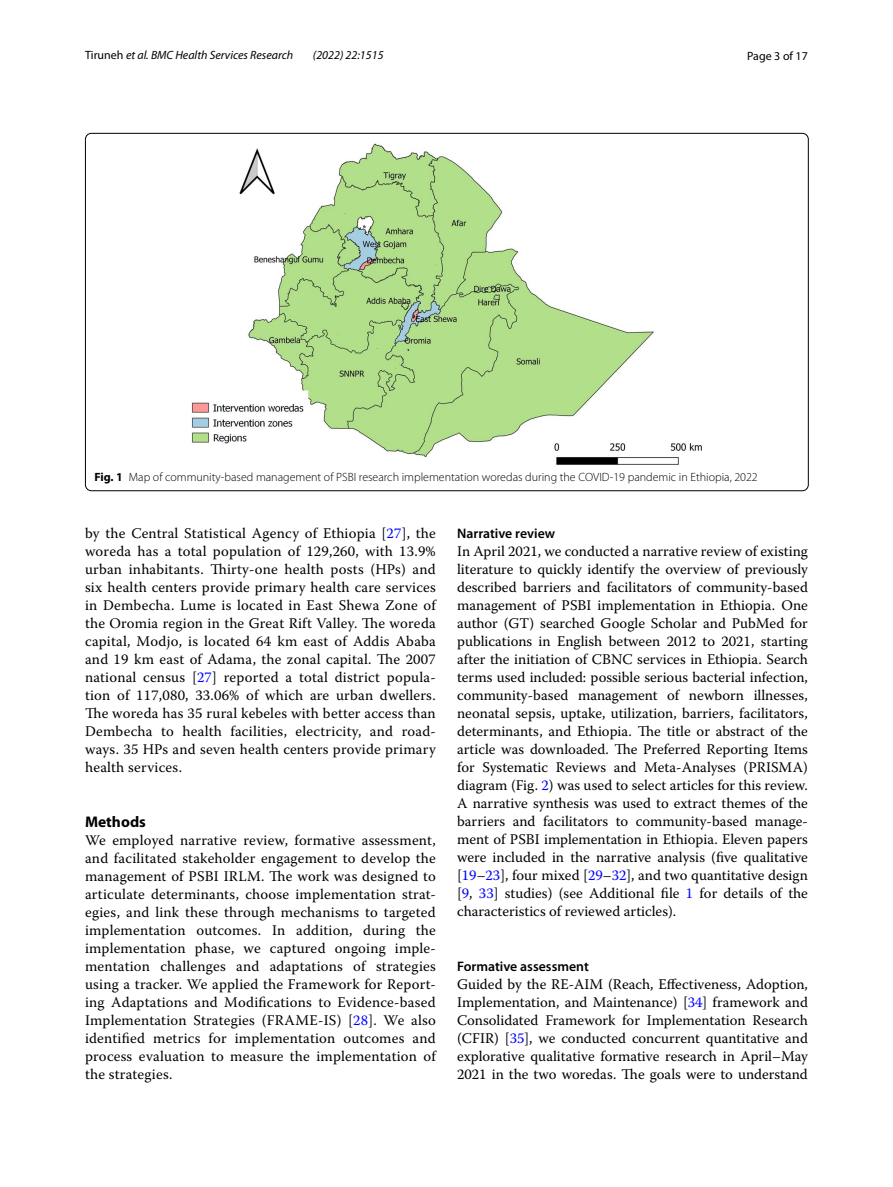
<style>
.page{position:relative;width:893px;height:1187px;background:#fff}
.page>*{position:absolute;margin:0;border:0;box-sizing:border-box;transform-origin:0 0}
.t1{font:700 15.45px "Myriad Pro";color:#000}
.t2{font:14.7px/18px "Warnock Pro";letter-spacing:.01em;color:#000;text-align:justify}
.t3{font:600 13.8px "Myriad Pro";color:#000}
.t4{font:300 12px "Myriad Pro";color:#000}
.t5{font:italic 12px "Myriad Pro";color:#000}
.t6{font:12px "Myriad Pro";color:#000}
.s1{font-style:normal}
.s2{font-weight:700}
.s3{color:#00f}
</style>
<div class="page">
<img style="left:192px;top:142px;width:510px;height:323px">
<p class="t5" style="left:85px;top:48px;width:210px"><span class="s1">Tiruneh</span> et al. BMC Health Services Research</p>
<p class="t5" style="left:313px;top:48px;width:72px">(2022) 22:1515</p>
<p class="t6" style="left:747px;top:48px;width:62px">Page 3 of 17</p>
<p class="t4" style="left:94px;top:470px;width:665px"><span class="s2">Fig. 1</span> Map of community-based management of PSBI research implementation woredas during the COVID-19 pandemic in Ethiopia, 2022</p>
<p class="t2" style="left:85px;top:524px;width:352px">by the Central Statistical Agency of Ethiopia [<span class="s3">27</span>], the woreda has a total population of 129,260, with 13.9% urban inhabitants. Thirty-one health posts (HPs) and six health centers provide primary health care services in Dembecha. Lume is located in East Shewa Zone of the Oromia region in the Great Rift Valley. The woreda capital, Modjo, is located 64 km east of Addis Ababa and 19 km east of Adama, the zonal capital. The 2007 national census [<span class="s3">27</span>] reported a total district popula&shy;tion of 117,080, 33.06% of which are urban dwellers.<br>The woreda has 35 rural kebeles with better access than Dembecha to health facilities, electricity, and road&shy;ways. 35 HPs and seven health centers provide primary health services.</p>
<p class="t1" style="left:85px;top:811px;width:62px">Methods</p>
<p class="t2" style="left:85px;top:830px;width:352px">We employed narrative review, formative assessment, and facilitated stakeholder engagement to develop the management of PSBI IRLM. The work was designed to articulate determinants, choose implementation strat&shy;egies, and link these through mechanisms to targeted implementation outcomes. In addition, during the implementation phase, we captured ongoing imple&shy;mentation challenges and adaptations of strategies using a tracker. We applied the Framework for Report&shy;ing Adaptations and Modifications to Evidence-based Implementation Strategies (FRAME-IS) [<span class="s3">28</span>]. We also identified metrics for implementation outcomes and process evaluation to measure the implementation of the strategies.</p>
<p class="t3" style="left:457px;top:524px;width:99px">Narrative review</p>
<p class="t2" style="left:457px;top:541px;width:352px">In April 2021, we conducted a narrative review of existing literature to quickly identify the overview of previously described barriers and facilitators of community-based management of PSBI implementation in Ethiopia. One author (GT) searched Google Scholar and PubMed for publications in English between 2012 to 2021, starting after the initiation of CBNC services in Ethiopia. Search terms used included: possible serious bacterial infection, community-based management of newborn illnesses, neonatal sepsis, uptake, utilization, barriers, facilitators, determinants, and Ethiopia. The title or abstract of the article was downloaded. The Preferred Reporting Items for Systematic Reviews and Meta-Analyses (PRISMA) diagram (Fig. <span class="s3">2</span>) was used to select articles for this review.<br>A narrative synthesis was used to extract themes of the barriers and facilitators to community-based manage&shy;ment of PSBI implementation in Ethiopia. Eleven papers were included in the narrative analysis (five qualitative [<span class="s3">19</span>–<span class="s3">23</span>], four mixed [<span class="s3">29</span>–<span class="s3">32</span>], and two quantitative design [<span class="s3">9</span>, <span class="s3">33</span>] studies) (see Additional file <span class="s3">1</span> for details of the characteristics of reviewed articles).</p>
<p class="t3" style="left:457px;top:957px;width:133px">Formative assessment</p>
<p class="t2" style="left:457px;top:974px;width:352px">Guided by the RE-AIM (Reach, Effectiveness, Adoption, Implementation, and Maintenance) [<span class="s3">34</span>] framework and Consolidated Framework for Implementation Research (CFIR) [<span class="s3">35</span>], we conducted concurrent quantitative and explorative qualitative formative research in April–May 2021 in the two woredas. The goals were to understand</p>
</div>
